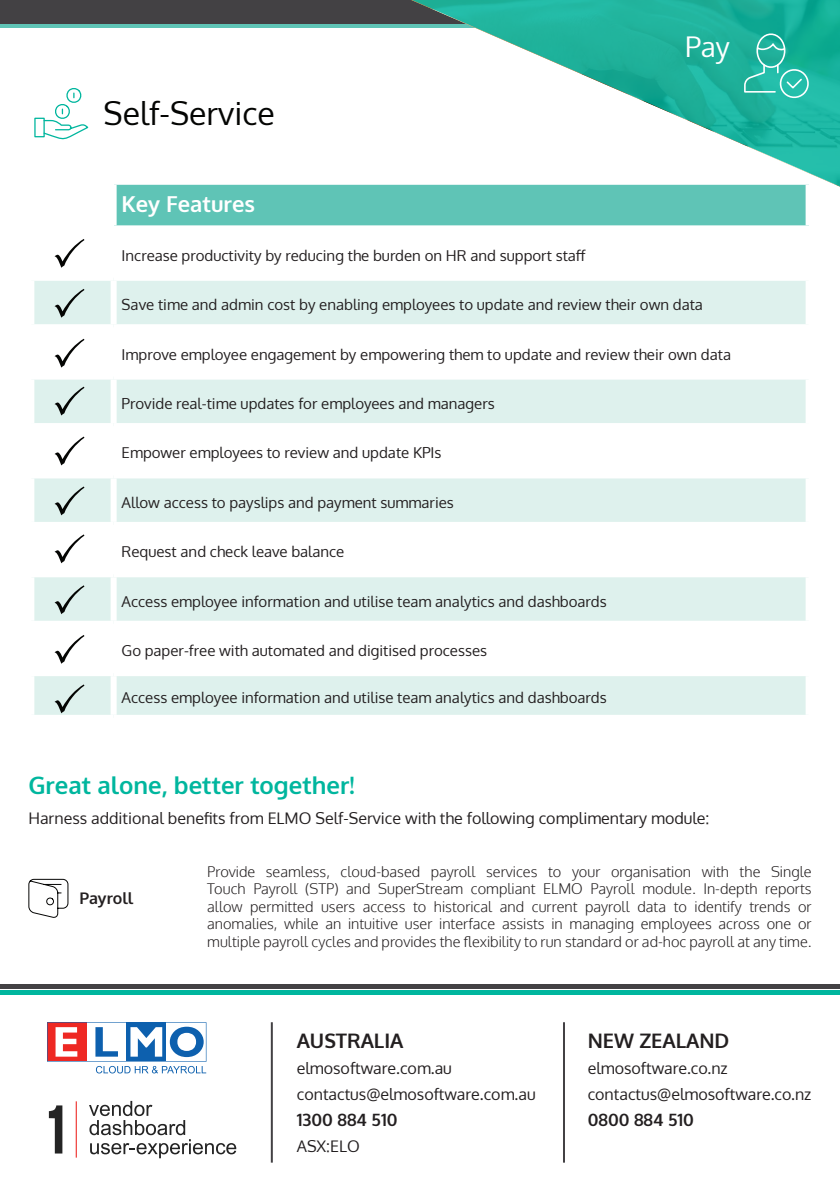
<style>
.page{position:relative;width:840px;height:1191px;background:#fff}
.page>*{position:absolute;margin:0;border:0;box-sizing:border-box;transform-origin:0 0}
.t1{font:32px "Oxygen";color:#040503}
.t2{font:28px "Oxygen";color:#fff}
.t3{font:700 24px "Oxygen";color:#00b69e}
.t4{font:700 22px "Oxygen";color:#fff}
.t5{font:700 20px "Oxygen";color:#231f20}
.t6{font:700 17px "Oxygen";color:#231f20}
.t7{font:16px/26px "Oxygen";color:#231f20}
.t8{font:700 16px "Oxygen";color:#231f20}
.t9{font:15px "Oxygen";color:#231f20}
.t10{font:300 14.6px/17.6px "Oxygen";color:#231f20;text-align:justify}
</style>
<div class="page">
<div style="left:0;top:23px;width:839px;height:5px;background:#5fc4b6"></div>
<div style="left:0;top:0;width:839px;height:23px;background:#434144"></div>
<hr style="left:0;top:990px;width:839px;height:4px;background:#00b69e">
<div style="left:0;top:984px;width:839px;height:5px;background:#434144"></div>
<div style="left:114px;top:182px;width:694px;height:46px;background:#5fc4b6"></div>
<svg style="left:34px;top:281px;width:771px;height:434px;fill:#def1ed"></svg>
<div style="left:114px;top:179px;width:697px;height:6px;background:#fff"></div>
<div style="left:111px;top:185px;width:6px;height:40px;background:#fff"></div>
<div style="left:805px;top:185px;width:6px;height:40px;background:#fff"></div>
<div style="left:114px;top:225px;width:697px;height:6px;background:#fff"></div>
<div style="left:111px;top:281px;width:6px;height:43px;background:#fff"></div>
<div style="left:28px;top:324px;width:86px;height:6px;background:#fff"></div>
<div style="left:114px;top:324px;width:697px;height:6px;background:#fff"></div>
<div style="left:111px;top:330px;width:6px;height:43px;background:#fff"></div>
<div style="left:28px;top:373px;width:86px;height:6px;background:#fff"></div>
<div style="left:114px;top:373px;width:697px;height:6px;background:#fff"></div>
<div style="left:111px;top:379px;width:6px;height:44px;background:#fff"></div>
<div style="left:28px;top:423px;width:86px;height:6px;background:#fff"></div>
<div style="left:114px;top:423px;width:697px;height:6px;background:#fff"></div>
<div style="left:111px;top:429px;width:6px;height:43px;background:#fff"></div>
<div style="left:28px;top:472px;width:86px;height:6px;background:#fff"></div>
<div style="left:114px;top:472px;width:697px;height:6px;background:#fff"></div>
<div style="left:111px;top:478px;width:6px;height:44px;background:#fff"></div>
<div style="left:28px;top:522px;width:86px;height:6px;background:#fff"></div>
<div style="left:114px;top:522px;width:697px;height:6px;background:#fff"></div>
<div style="left:111px;top:528px;width:6px;height:43px;background:#fff"></div>
<div style="left:28px;top:571px;width:86px;height:6px;background:#fff"></div>
<div style="left:114px;top:571px;width:697px;height:6px;background:#fff"></div>
<div style="left:111px;top:577px;width:6px;height:44px;background:#fff"></div>
<div style="left:28px;top:621px;width:86px;height:6px;background:#fff"></div>
<div style="left:114px;top:621px;width:697px;height:6px;background:#fff"></div>
<div style="left:111px;top:627px;width:6px;height:43px;background:#fff"></div>
<div style="left:28px;top:670px;width:86px;height:6px;background:#fff"></div>
<div style="left:114px;top:670px;width:697px;height:6px;background:#fff"></div>
<div style="left:111px;top:676px;width:6px;height:39px;background:#fff"></div>
<div style="left:34px;top:118px;width:11px;height:19px;border:1px solid #00b69e"></div>
<svg style="left:42px;top:88px;width:46px;height:51px"></svg>
<svg style="left:28px;top:879px;width:40px;height:39px"></svg>
<svg style="left:47px;top:1022px;width:159px;height:51px"></svg>
<svg style="left:54px;top:239px;width:30px;height:29px"></svg>
<svg style="left:54px;top:289px;width:30px;height:29px"></svg>
<svg style="left:54px;top:339px;width:30px;height:28px"></svg>
<svg style="left:54px;top:387px;width:30px;height:28px"></svg>
<svg style="left:54px;top:436px;width:30px;height:29px"></svg>
<svg style="left:54px;top:486px;width:30px;height:29px"></svg>
<svg style="left:54px;top:534px;width:30px;height:29px"></svg>
<svg style="left:54px;top:585px;width:30px;height:29px"></svg>
<svg style="left:54px;top:635px;width:30px;height:29px"></svg>
<svg style="left:54px;top:684px;width:30px;height:29px"></svg>
<svg style="left:89px;top:1100px;width:147px;height:58px"></svg>
<hr style="left:76px;top:1101px;width:1px;height:56px;background:#ed2a26">
<svg style="left:49px;top:1105px;width:13px;height:48px"></svg>
<hr style="left:271px;top:1022px;width:2px;height:140px;background:#434144">
<hr style="left:562px;top:1022px;width:2px;height:140px;background:#434144">
<svg style="left:346px;top:0;width:493px;height:199px"></svg>
<svg style="left:743px;top:33px;width:65px;height:66px;background:#35bba8"></svg>
<p class="t1" style="left:104px;top:92px;width:173px">Self-Service</p>
<p class="t2" style="left:684px;top:28px;width:46px">Pay</p>
<p class="t4" style="left:122px;top:191px;width:135px">Key Features</p>
<p class="t9" style="left:122px;top:245px;width:465px">Increase productivity by reducing the burden on HR and support staff</p>
<p class="t9" style="left:122px;top:294px;width:582px">Save time and admin cost by enabling employees to update and review their own data</p>
<p class="t9" style="left:122px;top:344px;width:610px">Improve employee engagement by empowering them to update and review their own data</p>
<p class="t9" style="left:122px;top:393px;width:374px">Provide real-time updates for employees and managers</p>
<p class="t9" style="left:122px;top:443px;width:321px">Empower employees to review and update KPIs</p>
<p class="t9" style="left:122px;top:492px;width:333px">Allow access to payslips and payment summaries</p>
<p class="t9" style="left:122px;top:541px;width:224px">Request and check leave balance</p>
<p class="t9" style="left:122px;top:591px;width:486px">Access employee information and utilise team analytics and dashboards</p>
<p class="t9" style="left:122px;top:640px;width:367px">Go paper-free with automated and digitised processes</p>
<p class="t9" style="left:122px;top:687px;width:486px">Access employee information and utilise team analytics and dashboards</p>
<p class="t3" style="left:28px;top:770px;width:328px">Great alone, better together!</p>
<p class="t7" style="left:28px;top:805px;width:682px">Harness additional benefits from ELMO Self-Service with the following complimentary module:</p>
<p class="t10" style="left:207px;top:863px;width:605px">Provide seamless, cloud-based payroll services to your organisation with the Single Touch Payroll (STP) and SuperStream compliant ELMO Payroll module. In-depth reports allow permitted users access to historical and current payroll data to identify trends or anomalies, while an intuitive user interface assists in managing employees across one or multiple payroll cycles and provides the flexibility to run standard or ad-hoc payroll at any time.</p>
<p class="t8" style="left:79px;top:888px;width:55px">Payroll</p>
<p class="t5" style="left:296px;top:1028px;width:108px">AUSTRALIA</p>
<p class="t7" style="left:296px;top:1055px;width:240px">elmosoftware.com.au contactus@elmosoftware.com.au</p>
<p class="t6" style="left:296px;top:1109px;width:102px">1300 884 510</p>
<p class="t7" style="left:296px;top:1133px;width:64px">ASX:ELO</p>
<p class="t5" style="left:587px;top:1028px;width:143px">NEW ZEALAND</p>
<p class="t7" style="left:587px;top:1055px;width:225px">elmosoftware.co.nz contactus@elmosoftware.co.nz</p>
<p class="t6" style="left:587px;top:1109px;width:108px">0800 884 510</p>
</div>
